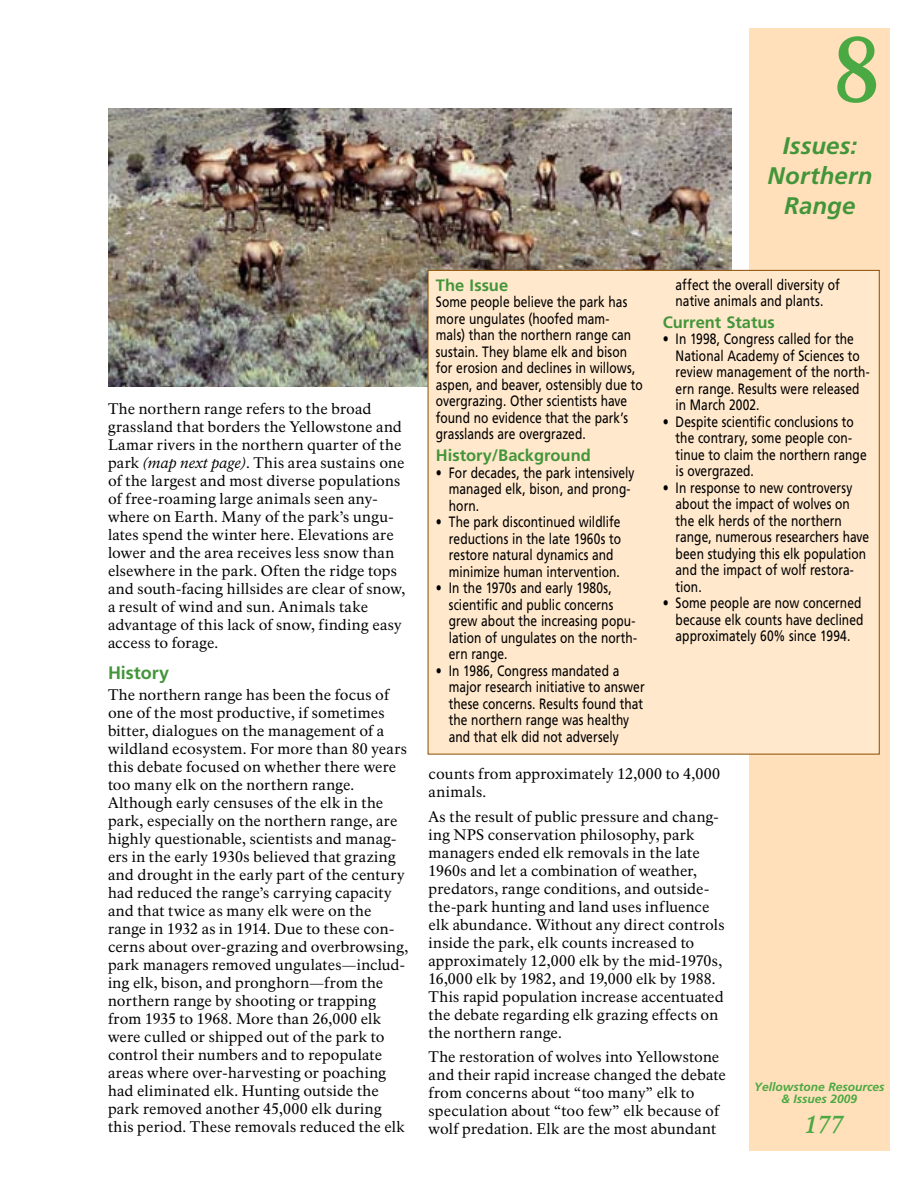
<style>
.page{position:relative;width:918px;height:1188px;background:#fff}
.page>*{position:absolute;margin:0;border:0;box-sizing:border-box;transform-origin:0 0}
.t1{font:700 90px "NPS Rawlinson OT";color:#4aa942}
.t2{font:italic 700 24px/30px "Frutiger LT Std";letter-spacing:.01em;color:#439539;text-align:center}
.t3{font:italic 700 24px "NPS Rawlinson OT";color:#4aa942}
.t4{font:700 18px "Frutiger LT Std";letter-spacing:-.005em;color:#439539}
.t5{font:700 16.5px "Frutiger LT Std";color:#439539}
.t6{font:15px/18px "NPS Rawlinson OT";letter-spacing:.01em;color:#000}
.t7{font:15px/16.5px "Frutiger LT Std";letter-spacing:.005em;color:#000;scale:.8 1}
.t8{font:italic 700 12px/12px "Frutiger LT Std";color:#4aa942;text-align:center}
.s1{font-style:italic}
</style>
<div class="page">
<div style="left:749px;top:28px;width:141px;height:1123px;background:#ffe0bb"></div>
<img style="left:108px;top:108px;width:623px;height:279px">
<div style="left:428px;top:270px;width:451px;height:484px;background:#ffe8cc"></div>
<h1 class="t1" style="left:832px;top:16px;width:51px">8</h1>
<h2 class="t2" style="left:768px;top:131px;width:106px">Issues:<br>Northern<br>Range</h2>
<p class="t6" style="left:108px;top:400px;width:299px">The northern range refers to the broad grassland that borders the Yellowstone and Lamar rivers in the northern quarter of the park <span class="s1">(map next page)</span>. This area sustains one of the largest and most diverse populations of free-roaming large animals seen any&shy;where on Earth. Many of the park’s ungu&shy;lates spend the winter here. Elevations are lower and the area receives less snow than elsewhere in the park. Often the ridge tops and south-facing hillsides are clear of snow, a result of wind and sun. Animals take advantage of this lack of snow, finding easy access to forage.</p>
<p class="t4" style="left:108px;top:662px;width:63px">History</p>
<p class="t6" style="left:108px;top:686px;width:302px">The northern range has been the focus of one of the most productive, if sometimes bitter, dialogues on the management of a wildland ecosystem. For more than 80 years this debate focused on whether there were too many elk on the northern range.<br>Although early censuses of the elk in the park, especially on the northern range, are highly questionable, scientists and manag&shy;ers in the early 1930s believed that grazing and drought in the early part of the century had reduced the range’s carrying capacity and that twice as many elk were on the range in 1932 as in 1914. Due to these con&shy;cerns about over-grazing and overbrowsing, park managers removed ungulates—includ&shy;ing elk, bison, and pronghorn—from the northern range by shooting or trapping from 1935 to 1968. More than 26,000 elk were culled or shipped out of the park to control their numbers and to repopulate areas where over-harvesting or poaching had eliminated elk. Hunting outside the park removed another 45,000 elk during this period. These removals reduced the elk</p>
<p class="t5" style="left:436px;top:275px;width:74px">The Issue</p>
<p class="t7" style="left:436px;top:294px;width:260px">Some people believe the park has more ungulates (hoofed mam-<br>mals) than the northern range can sustain. They blame elk and bison for erosion and declines in willows, aspen, and beaver, ostensibly due to overgrazing. Other scientists have found no evidence that the park’s grasslands are overgrazed.</p>
<p class="t5" style="left:436px;top:446px;width:156px">History/Background</p>
<p class="t7" style="left:449px;top:464px;width:234px;text-indent:-13px">• For decades, the park intensively managed elk, bison, and prong&shy;horn.</p>
<p class="t7" style="left:449px;top:514px;width:217px;text-indent:-13px">• The park discontinued wildlife reductions in the late 1960s to restore natural dynamics and minimize human intervention.</p>
<p class="t7" style="left:449px;top:580px;width:237px;text-indent:-13px">• In the 1970s and early 1980s, scientific and public concerns grew about the increasing popu&shy;lation of ungulates on the north&shy;ern range.</p>
<p class="t7" style="left:449px;top:662px;width:246px;text-indent:-13px">• In 1986, Congress mandated a major research initiative to answer these concerns. Results found that the northern range was healthy and that elk did not adversely</p>
<p class="t7" style="left:676px;top:276px;width:207px">affect the overall diversity of native animals and plants.</p>
<p class="t5" style="left:663px;top:312px;width:114px">Current Status</p>
<p class="t7" style="left:676px;top:331px;width:244px;text-indent:-13px">• In 1998, Congress called for the<br>National Academy of Sciences to review management of the north&shy;ern range. Results were released in March 2002.</p>
<p class="t7" style="left:676px;top:414px;width:240px;text-indent:-13px">• Despite scientific conclusions to the contrary, some people con&shy;tinue to claim the northern range is overgrazed.</p>
<p class="t7" style="left:676px;top:480px;width:244px;text-indent:-13px">• In response to new controversy about the impact of wolves on the elk herds of the northern range, numerous researchers have been studying this elk population and the impact of wolf restora&shy;tion.</p>
<p class="t7" style="left:676px;top:595px;width:236px;text-indent:-13px">• Some people are now concerned because elk counts have declined approximately 60% since 1994.</p>
<p class="t6" style="left:429px;top:765px;width:293px">counts from approximately 12,000 to 4,000 animals.</p>
<p class="t6" style="left:429px;top:808px;width:298px">As the result of public pressure and chang&shy;ing NPS conservation philosophy, park managers ended elk removals in the late 1960s and let a combination of weather, predators, range conditions, and outside&shy;the-park hunting and land uses influence elk abundance. Without any direct controls inside the park, elk counts increased to approximately 12,000 elk by the mid-1970s, 16,000 elk by 1982, and 19,000 elk by 1988.<br>This rapid population increase accentuated the debate regarding elk grazing effects on the northern range.</p>
<p class="t6" style="left:429px;top:1048px;width:299px">The restoration of wolves into Yellowstone and their rapid increase changed the debate from concerns about “too many” elk to speculation about “too few” elk because of wolf predation. Elk are the most abundant</p>
<p class="t8" style="left:754px;top:1081px;width:132px">Yellowstone Resources &amp; Issues 2009</p>
<h2 class="t3" style="left:804px;top:1110px;width:41px">177</h2>
</div>
